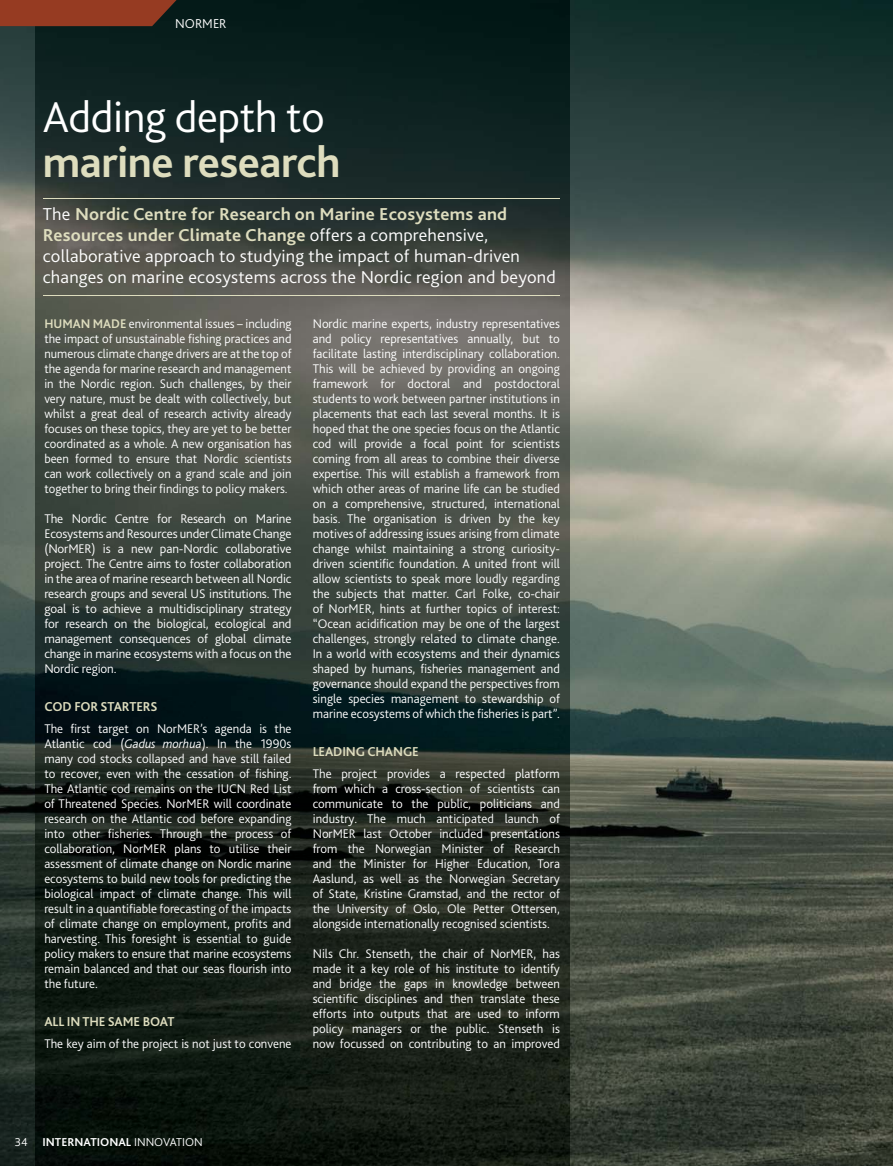
<style>
.page{position:relative;width:893px;height:1166px;background:#fff}
.page>*{position:absolute;margin:0;border:0;box-sizing:border-box;transform-origin:0 0}
.t1{font:700 45px/45px "Bliss 2";letter-spacing:-.01em;color:#deddbe}
.t2{font:300 18px/21px "Bliss 2";letter-spacing:.01em;color:#fff}
.t3{font:700 13.5px "Bliss 2";letter-spacing:-.01em;color:#deddbe}
.t4{font:300 13.5px "Bliss 2";color:#fff}
.t5{font:300 13.2px/15px "Bliss 2";color:#fff;text-align:justify}
.t6{font:700 12px "Bliss 2";color:#fff}
.s1{font-weight:300;color:#fff}
.s2{font-weight:700;color:#deddbe}
.s3{font-style:italic}
.s4{font-weight:300}
</style>
<div class="page">
<img style="left:0;top:0;width:893px;height:1165px">
<img style="left:36px;top:0;width:533px;height:1165px">
<hr style="left:43px;top:198px;width:516px;height:1px;background:#deddbe">
<hr style="left:43px;top:296px;width:516px;height:1px;background:#deddbe">
<svg style="left:0;top:0;width:190px;height:26px;background:#823620"></svg>
<p class="t4" style="left:175px;top:18px;width:53px">NORMER</p>
<p class="t1" style="left:43px;top:99px;width:299px"><span class="s1">Adding depth to </span>marine research</p>
<p class="t2" style="left:43px;top:205px;width:514px">The <span class="s2">Nordic Centre for Research on Marine Ecosystems and Resources under Climate Change</span> offers a comprehensive, collaborative approach to studying the impact of human-driven changes on marine ecosystems across the Nordic region and beyond</p>
<p class="t5" style="left:44px;top:317px;width:249px"><span class="s2">HUMAN MADE</span> environmental issues – including the impact of unsustainable fishing practices and numerous climate change drivers are at the top of the agenda for marine research and management in the Nordic region. Such challenges, by their very nature, must be dealt with collectively, but whilst a great deal of research activity already focuses on these topics, they are yet to be better coordinated as a whole. A new organisation has been formed to ensure that Nordic scientists can work collectively on a grand scale and join together to bring their findings to policy makers.</p>
<p class="t5" style="left:44px;top:512px;width:249px">The Nordic Centre for Research on Marine Ecosystems and Resources under Climate Change (NorMER) is a new pan-Nordic collaborative project. The Centre aims to foster collaboration in the area of marine research between all Nordic research groups and several US institutions. The goal is to achieve a multidisciplinary strategy for research on the biological, ecological and management consequences of global climate change in marine ecosystems with a focus on the Nordic region.</p>
<p class="t3" style="left:44px;top:700px;width:115px">COD FOR STARTERS</p>
<p class="t5" style="left:44px;top:722px;width:249px">The first target on NorMER’s agenda is the Atlantic cod (<span class="s3">Gadus morhua</span>). In the 1990s many cod stocks collapsed and have still failed to recover, even with the cessation of fishing.<br>The Atlantic cod remains on the IUCN Red List of Threatened Species. NorMER will coordinate research on the Atlantic cod before expanding into other fisheries. Through the process of collaboration, NorMER plans to utilise their assessment of climate change on Nordic marine ecosystems to build new tools for predicting the biological impact of climate change. This will result in a quantifiable forecasting of the impacts of climate change on employment, profits and harvesting. This foresight is essential to guide policy makers to ensure that marine ecosystems remain balanced and that our seas flourish into the future.</p>
<p class="t3" style="left:44px;top:1015px;width:132px">ALL IN THE SAME BOAT</p>
<p class="t5" style="left:44px;top:1037px;width:249px">The key aim of the project is not just to convene</p>
<p class="t5" style="left:313px;top:317px;width:249px">Nordic marine experts, industry representatives and policy representatives annually, but to facilitate lasting interdisciplinary collaboration.<br>This will be achieved by providing an ongoing framework for doctoral and postdoctoral students to work between partner institutions in placements that each last several months. It is hoped that the one species focus on the Atlantic cod will provide a focal point for scientists coming from all areas to combine their diverse expertise. This will establish a framework from which other areas of marine life can be studied on a comprehensive, structured, international basis. The organisation is driven by the key motives of addressing issues arising from climate change whilst maintaining a strong curiosity&shy;driven scientific foundation. A united front will allow scientists to speak more loudly regarding the subjects that matter. Carl Folke, co-chair of NorMER, hints at further topics of interest: “Ocean acidification may be one of the largest challenges, strongly related to climate change.<br>In a world with ecosystems and their dynamics shaped by humans, fisheries management and governance should expand the perspectives from single species management to stewardship of marine ecosystems of which the fisheries is part”.</p>
<p class="t3" style="left:313px;top:745px;width:108px">LEADING CHANGE</p>
<p class="t5" style="left:313px;top:767px;width:249px">The project provides a respected platform from which a cross-section of scientists can communicate to the public, politicians and industry. The much anticipated launch of NorMER last October included presentations from the Norwegian Minister of Research and the Minister for Higher Education, Tora Aaslund, as well as the Norwegian Secretary of State, Kristine Gramstad, and the rector of the University of Oslo, Ole Petter Ottersen, alongside internationally recognised scientists.</p>
<p class="t5" style="left:313px;top:947px;width:249px">Nils Chr. Stenseth, the chair of NorMER, has made it a key role of his institute to identify and bridge the gaps in knowledge between scientific disciplines and then translate these efforts into outputs that are used to inform policy managers or the public. Stenseth is now focussed on contributing to an improved</p>
<p class="t6" style="left:15px;top:1136px;width:189px"><span class="s4">34</span> INTERNATIONAL <span class="s4">INNOVATION</span></p>
</div>
